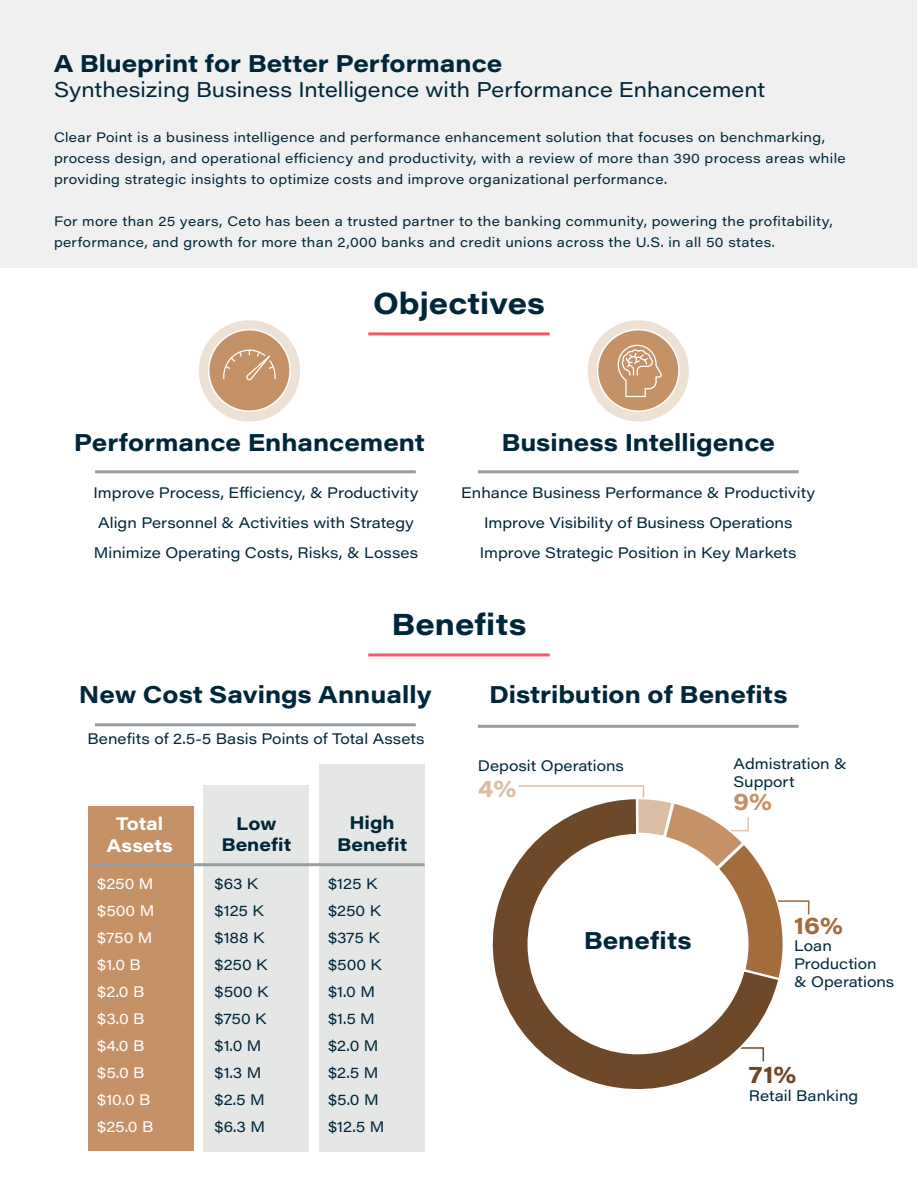
<style>
.page{position:relative;width:918px;height:1188px;background:#fff}
.page>*{position:absolute;margin:0;border:0;box-sizing:border-box;transform-origin:0 0}
.t1{font:700 30px "Acumin Pro Wide";letter-spacing:.005em;color:#002739}
.t2{font:700 24px "Acumin Pro Wide";color:#002739}
.t3{font:700 24px "Acumin Pro Wide";color:#a36c3d}
.t4{font:700 24px "Acumin Pro Wide";color:#6d4929}
.t5{font:700 24px "Acumin Pro Wide";color:#dcbea4}
.t6{font:700 24px "Acumin Pro Wide";color:#c59267}
.t7{font:21px "Acumin Pro Wide";color:#002739}
.t8{font:700 18px/21.6px "Acumin Pro Wide";letter-spacing:.01em;color:#002739;text-align:center}
.t9{font:700 18px/21.6px "Acumin Pro Wide";color:#fff;text-align:center}
.t10{font:15px/27px "Acumin Pro Wide";color:#002739}
.t11{font:15px/27px "Acumin Pro Wide";color:#fff}
.t12{font:13.5px/21px "Acumin Pro Wide";letter-spacing:.025em;color:#002739}
</style>
<div class="page">
<hr style="left:368px;top:653px;width:182px;height:3px;background:#f05b68">
<div style="left:0;top:0;width:916px;height:268px;background:#f0f0f0"></div>
<hr style="left:368px;top:332px;width:182px;height:3px;background:#f05b68">
<div style="left:88px;top:806px;width:106px;height:345px;background:#c59267"></div>
<div style="left:204px;top:785px;width:105px;height:366px;background:#e5e6e6"></div>
<div style="left:319px;top:764px;width:106px;height:387px;background:#e5e6e6"></div>
<div style="left:199px;top:320px;width:101px;height:102px;background:#eee1d5;border-radius:50%"></div>
<hr style="left:95px;top:470px;width:321px;height:3px;background:#979ea3">
<hr style="left:478px;top:470px;width:321px;height:3px;background:#979ea3">
<hr style="left:478px;top:725px;width:321px;height:3px;background:#979ea3">
<div style="left:588px;top:320px;width:101px;height:102px;background:#eee1d5;border-radius:50%"></div>
<hr style="left:95px;top:723px;width:321px;height:3px;background:#979ea3">
<hr style="left:88px;top:863px;width:337px;height:3px;background:#979ea3">
<svg style="left:208px;top:329px;width:83px;height:83px"></svg>
<svg style="left:597px;top:329px;width:83px;height:83px"></svg>
<svg style="left:492px;top:864px;width:286px;height:226px"></svg>
<svg style="left:517px;top:785px;width:293px;height:196px"></svg>
<h2 class="t2" style="left:54px;top:46px;width:450px">A Blueprint for Better Performance</h2>
<h3 class="t7" style="left:54px;top:74px;width:713px">Synthesizing Business Intelligence with Performance Enhancement</h3>
<p class="t12" style="left:54px;top:126px;width:793px">Clear Point is a business intelligence and performance enhancement solution that focuses on benchmarking, process design, and operational efficiency and productivity, with a review of more than 390 process areas while providing strategic insights to optimize costs and improve organizational performance.</p>
<p class="t12" style="left:54px;top:210px;width:780px">For more than 25 years, Ceto has been a trusted partner to the banking community, powering the profitability, performance, and growth for more than 2,000 banks and credit unions across the U.S. in all 50 states.</p>
<h1 class="t1" style="left:373px;top:282px;width:173px">Objectives</h1>
<h2 class="t2" style="left:74px;top:425px;width:352px">Performance Enhancement</h2>
<h2 class="t2" style="left:502px;top:425px;width:275px">Business Intelligence</h2>
<p class="t10" style="left:94px;top:477px;width:326px;line-height:30px">Improve Process, Efficiency, &amp; Productivity<br>Align Personnel &amp; Activities with Strategy<br>Minimize Operating Costs, Risks, &amp; Losses</p>
<p class="t10" style="left:461px;top:477px;width:355px;line-height:30px;text-align:center">Enhance Business Performance &amp; Productivity<br>Improve Visibility of Business Operations<br>Improve Strategic Position in Key Markets</p>
<h1 class="t1" style="left:392px;top:603px;width:136px">Benefits</h1>
<h2 class="t2" style="left:79px;top:677px;width:354px">New Cost Savings Annually</h2>
<p class="t10" style="left:87px;top:725px;width:339px">Benefits of 2.5-5 Basis Points of Total Assets</p>
<h3 class="t9" style="left:107px;top:812px;width:68px">Total<br>Assets</h3>
<h3 class="t8" style="left:221px;top:812px;width:72px">Low<br>Benefit</h3>
<h3 class="t8" style="left:337px;top:811px;width:72px">High<br>Benefit</h3>
<p class="t11" style="left:97px;top:870px;width:59px">$250 M $500 M $750 M $1.0 B $2.0 B $3.0 B $4.0 B $5.0 B $10.0 B $25.0 B</p>
<p class="t10" style="left:215px;top:870px;width:55px">$63 K $125 K $188 K $250 K $500 K $750 K $1.0 M $1.3 M $2.5 M $6.3 M</p>
<p class="t10" style="left:328px;top:870px;width:58px">$125 K $250 K $375 K $500 K $1.0 M $1.5 M $2.0 M $2.5 M $5.0 M $12.5 M</p>
<h2 class="t2" style="left:489px;top:677px;width:300px">Distribution of Benefits</h2>
<p class="t10" style="left:478px;top:752px;width:148px">Deposit Operations</p>
<p class="t10" style="left:734px;top:754px;width:115px;line-height:18px">Admistration &amp;<br>Support</p>
<h2 class="t5" style="left:478px;top:771px;width:40px">4%</h2>
<h2 class="t6" style="left:734px;top:784px;width:40px">9%</h2>
<h2 class="t2" style="left:584px;top:923px;width:109px">Benefits</h2>
<h2 class="t3" style="left:794px;top:908px;width:50px">16%</h2>
<p class="t10" style="left:794px;top:936px;width:102px;line-height:18px">Loan<br>Production<br>&amp; Operations</p>
<h2 class="t4" style="left:749px;top:1057px;width:49px">71%</h2>
<p class="t10" style="left:749px;top:1081px;width:111px">Retail Banking</p>
</div>
